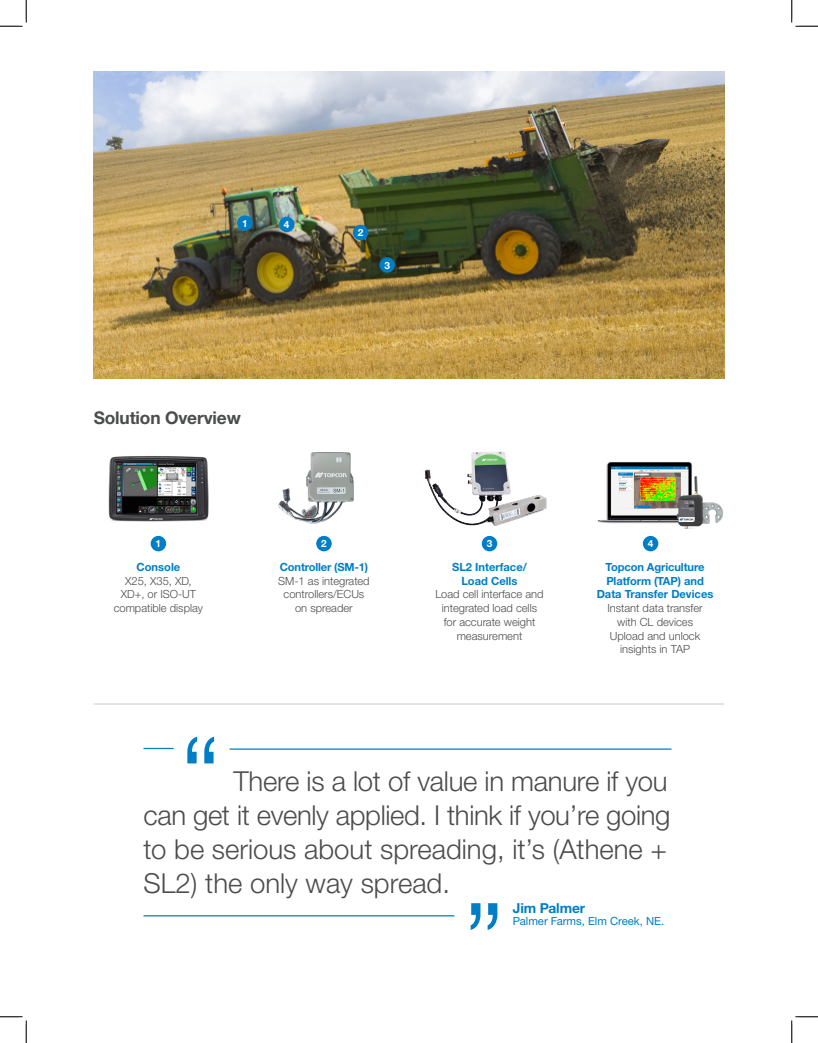
<style>
.page{position:relative;width:818px;height:1043px;background:#fff}
.page>*{position:absolute;margin:0;border:0;box-sizing:border-box;transform-origin:0 0}
.t1{font:300 110px "Helvetica Neue LTW1 G";color:#007ec5}
.t2{font:300 27.5px/33.8px "Helvetica Neue LTW1 G";letter-spacing:-.01em;color:#4b4c4d}
.Paragraph_1{font:700 17.5px "Helvetica Neue LTW1 G";letter-spacing:-.01em;color:#4b4c4d}
.t3{font:700 13.75px "Helvetica Neue LTW1 G";letter-spacing:-.01em;color:#007ec5}
.t4{font:300 11.25px/13.8px "Helvetica Neue LTW1 G";color:#4b4c4d;text-align:center}
.t5{font:700 11.25px/13.8px "Helvetica Neue LTW1 G";color:#007ec5;text-align:center}
.t6{font:11.25px "Helvetica Neue LTW1 G";color:#007ec5}
.t7{font:700 10px "Helvetica Neue LTW1 G";color:#fff}
.s1{font-weight:700;color:#007ec5}
</style>
<div class="page">
<hr style="left:94px;top:703px;width:630px;height:1px;background:#d1d2d4">
<img style="left:94px;top:71px;width:630px;height:307px">
<div style="left:353px;top:225px;width:15px;height:15px;background:#007ec5;border-radius:50%"></div>
<div style="left:279px;top:217px;width:15px;height:15px;background:#007ec5;border-radius:50%"></div>
<div style="left:151px;top:536px;width:15px;height:15px;background:#007ec5;border-radius:50%"></div>
<div style="left:316px;top:536px;width:16px;height:15px;background:#007ec5;border-radius:50%"></div>
<div style="left:481px;top:536px;width:16px;height:15px;background:#007ec5;border-radius:50%"></div>
<div style="left:642px;top:536px;width:16px;height:15px;background:#007ec5;border-radius:50%"></div>
<div style="left:237px;top:215px;width:15px;height:16px;background:#007ec5;border-radius:50%"></div>
<div style="left:379px;top:257px;width:16px;height:16px;background:#007ec5;border-radius:50%"></div>
<img style="left:108px;top:456px;width:101px;height:66px">
<img style="left:278px;top:452px;width:76px;height:72px">
<img style="left:424px;top:451px;width:86px;height:75px">
<img style="left:479px;top:483px;width:68px;height:43px">
<img style="left:597px;top:462px;width:95px;height:61px">
<img style="left:671px;top:471px;width:53px;height:58px">
<hr style="left:143px;top:748px;width:31px;height:1px;background:#007ec5">
<hr style="left:229px;top:748px;width:442px;height:1px;background:#007ec5">
<hr style="left:143px;top:915px;width:311px;height:1px;background:#007ec5">
<svg style="left:0;top:0;width:27px;height:27px"></svg>
<svg style="left:0;top:1016px;width:27px;height:26px"></svg>
<svg style="left:791px;top:0;width:27px;height:27px"></svg>
<svg style="left:791px;top:1016px;width:27px;height:26px"></svg>
<p class="t7" style="left:242px;top:217px;width:7px">1</p>
<p class="t7" style="left:284px;top:218px;width:7px">4</p>
<p class="t7" style="left:358px;top:226px;width:7px">2</p>
<p class="t7" style="left:384px;top:259px;width:7px">3</p>
<p class="Paragraph_1" style="left:94px;top:407px;width:148px">Solution Overview</p>
<p class="t7" style="left:156px;top:537px;width:7px">1</p>
<p class="t4" style="left:114px;top:560px;width:91px"><span class="s1">Console<br></span>X25, X35, XD,<br>XD+, or ISO-UT compatible display</p>
<p class="t7" style="left:321px;top:537px;width:7px">2</p>
<p class="t4" style="left:278px;top:560px;width:93px"><span class="s1">Controller (SM-1)<br></span>SM-1 as integrated controllers/ECUs on spreader</p>
<p class="t1" style="left:180px;top:709px;width:42px">“</p>
<p class="t7" style="left:486px;top:537px;width:7px">3</p>
<p class="t5" style="left:452px;top:560px;width:76px">SL2 Interface/<br>Load Cells</p>
<p class="t4" style="left:435px;top:587px;width:109px">Load cell interface and integrated load cells for accurate weight measurement</p>
<p class="t7" style="left:647px;top:537px;width:7px">4</p>
<p class="t5" style="left:596px;top:560px;width:118px">Topcon Agriculture<br>Platform (TAP) and<br>Data Transfer Devices</p>
<p class="t4" style="left:607px;top:601px;width:97px">Instant data transfer with CL devices</p>
<p class="t4" style="left:610px;top:628px;width:92px">Upload and unlock insights in TAP</p>
<p class="t2" style="left:143px;top:764px;width:528px;text-indent:90px">There is a lot of value in manure if you can get it evenly applied. I think if you’re going to be serious about spreading, it’s (Athene + SL2) the only way spread.</p>
<p class="t1" style="left:463px;top:875px;width:42px">”</p>
<p class="t3" style="left:513px;top:899px;width:74px">Jim Palmer</p>
<p class="t6" style="left:513px;top:914px;width:153px">Palmer Farms, Elm Creek, NE.</p>
</div>
